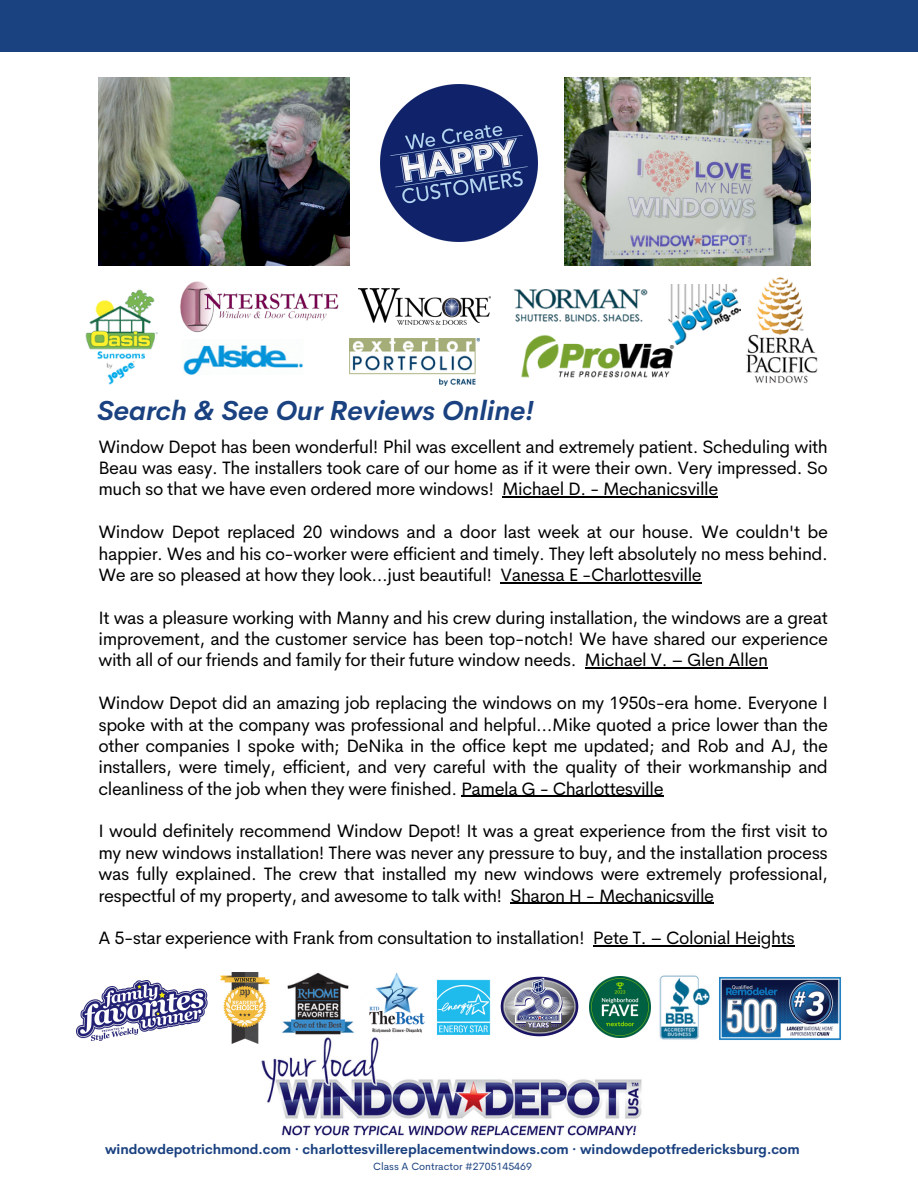
<style>
.page{position:relative;width:918px;height:1188px;background:#fff}
.page>*{position:absolute;margin:0;border:0;box-sizing:border-box;transform-origin:0 0}
.t1{font:italic 700 27px "Cerebri Sans";color:#1a4180}
.t2{font:18px/21.3px "Cerebri Sans";letter-spacing:-.025em;color:#000;text-align:justify}
.t3{font:700 13.5px "Cerebri Sans";color:#1a4180}
.t4{font:10.5px "Cerebri Sans";color:#1a4180}
</style>
<div class="page">
<div style="left:0;top:0;width:918px;height:52px;background:#1a4180"></div>
<img style="left:183px;top:345px;width:120px;height:29px">
<img style="left:746px;top:277px;width:72px;height:107px">
<img style="left:521px;top:335px;width:153px;height:43px">
<img style="left:514px;top:289px;width:134px;height:33px">
<img style="left:668px;top:285px;width:72px;height:60px">
<img style="left:380px;top:84px;width:158px;height:158px">
<img style="left:565px;top:77px;width:245px;height:188px">
<img style="left:98px;top:77px;width:251px;height:188px">
<img style="left:659px;top:975px;width:51px;height:65px">
<img style="left:282px;top:973px;width:72px;height:52px">
<img style="left:369px;top:972px;width:69px;height:53px">
<img style="left:358px;top:289px;width:133px;height:36px">
<img style="left:256px;top:1025px;width:386px;height:111px">
<img style="left:221px;top:972px;width:48px;height:71px">
<img style="left:435px;top:980px;width:56px;height:56px">
<img style="left:180px;top:281px;width:159px;height:52px">
<img style="left:85px;top:289px;width:73px;height:96px">
<img style="left:501px;top:977px;width:77px;height:60px">
<img style="left:719px;top:977px;width:122px;height:63px">
<img style="left:590px;top:977px;width:60px;height:61px">
<img style="left:76px;top:981px;width:132px;height:59px">
<img style="left:350px;top:338px;width:129px;height:47px">
<hr style="left:502px;top:497px;width:216px;height:1px;background:#000">
<hr style="left:500px;top:582px;width:201px;height:1px;background:#000">
<hr style="left:585px;top:668px;width:183px;height:1px;background:#000">
<hr style="left:461px;top:796px;width:202px;height:1px;background:#000">
<hr style="left:510px;top:903px;width:204px;height:1px;background:#000">
<hr style="left:593px;top:945px;width:202px;height:2px;background:#000">
<p class="t1" style="left:97px;top:393px;width:438px">Search &amp; See Our Reviews Online!</p>
<p class="t2" style="left:98px;top:436px;width:731px">Window Depot has been wonderful! Phil was excellent and extremely patient. Scheduling with Beau was easy. The installers took care of our home as if it were their own. Very impressed. So much so that we have even ordered more windows! Michael D. - Mechanicsville</p>
<p class="t2" style="left:98px;top:521px;width:731px">Window Depot replaced 20 windows and a door last week at our house. We couldn't be happier. Wes and his co-worker were efficient and timely. They left absolutely no mess behind.<br>We are so pleased at how they look...just beautiful! Vanessa E -Charlottesville</p>
<p class="t2" style="left:98px;top:607px;width:731px">It was a pleasure working with Manny and his crew during installation, the windows are a great improvement, and the customer service has been top-notch! We have shared our experience with all of our friends and family for their future window needs. Michael V. – Glen Allen</p>
<p class="t2" style="left:98px;top:692px;width:731px">Window Depot did an amazing job replacing the windows on my 1950s-era home. Everyone I spoke with at the company was professional and helpful...Mike quoted a price lower than the other companies I spoke with; DeNika in the office kept me updated; and Rob and AJ, the installers, were timely, efficient, and very careful with the quality of their workmanship and cleanliness of the job when they were finished. Pamela G - Charlottesville</p>
<p class="t2" style="left:98px;top:821px;width:731px">I would definitely recommend Window Depot! It was a great experience from the first visit to my new windows installation! There was never any pressure to buy, and the installation process was fully explained. The crew that installed my new windows were extremely professional, respectful of my property, and awesome to talk with! Sharon H - Mechanicsville</p>
<p class="t2" style="left:98px;top:927px;width:698px">A 5-star experience with Frank from consultation to installation! Pete T. – Colonial Heights</p>
<h3 class="t3" style="left:105px;top:1140px;width:696px">windowdepotrichmond.com · charlottesvillereplacementwindows.com · windowdepotfredericksburg.com</h3>
<p class="t4" style="left:373px;top:1159px;width:160px">Class A Contractor #2705145469</p>
</div>
